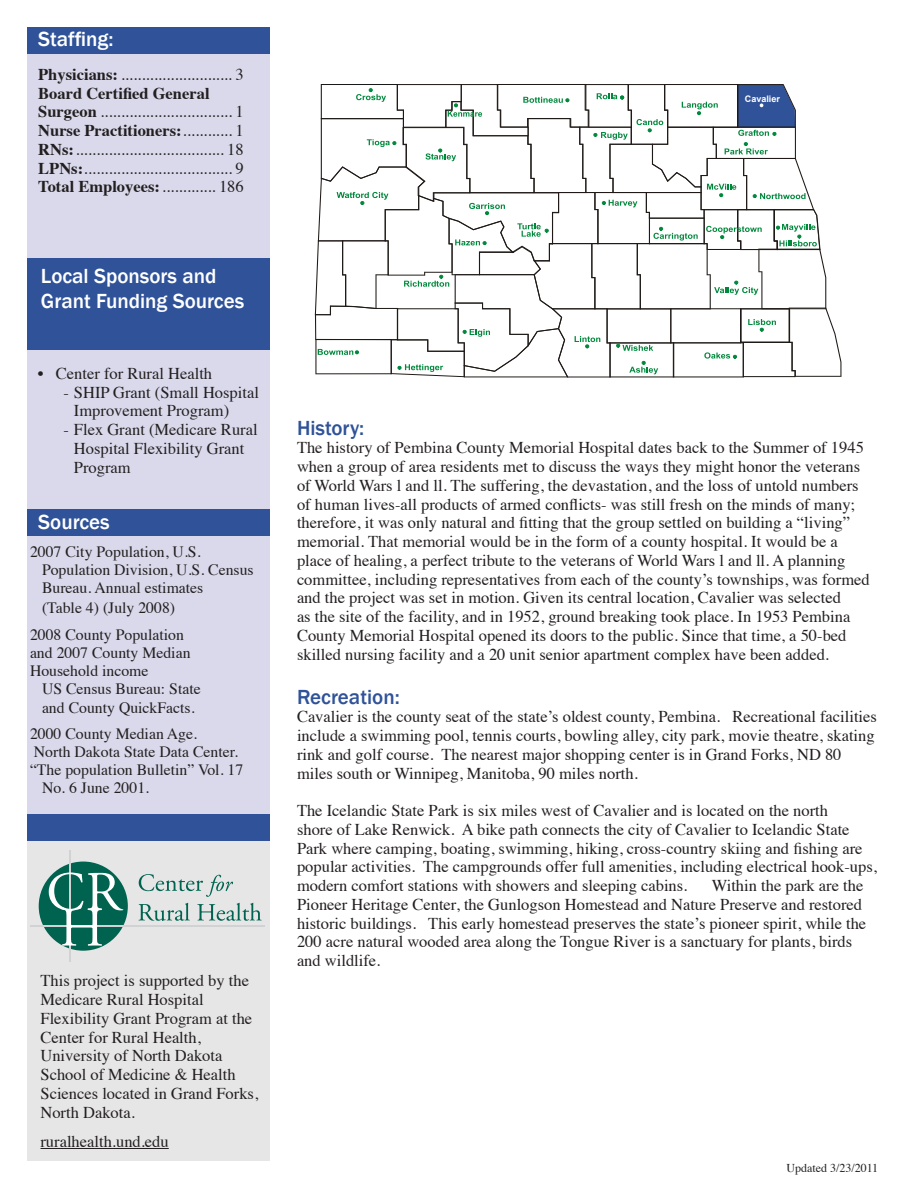
<style>
.page{position:relative;width:918px;height:1188px;background:#fff}
.page>*{position:absolute;margin:0;border:0;box-sizing:border-box;transform-origin:0 0}
.t1{font:500 21px/25.2px "Franklin Gothic";color:#fff}
.t2{font:500 21px "Franklin Gothic";color:#2f5298}
.t3{font:16.5px/18.8px "Times";color:#231f20}
.t4{font:700 16.5px "Times";color:#231f20}
.t5{font:15.75px/18px "Times";color:#231f20}
.t6{font:12px "Times";color:#231f20}
.t7{font:700 9px "Arial";color:#fff}
.s1{font-weight:700}
.s2{font-weight:400}
</style>
<div class="page">
<div style="left:27px;top:27px;width:243px;height:1134px;background:#d9d9eb"></div>
<div style="left:27px;top:27px;width:243px;height:27px;background:#2f5298"></div>
<div style="left:27px;top:258px;width:243px;height:91px;background:#2f5298"></div>
<div style="left:27px;top:828px;width:243px;height:333px;background:#e6e6e6"></div>
<div style="left:39px;top:862px;width:89px;height:89px;background:#006350;border-radius:50%"></div>
<hr style="left:70px;top:850px;width:1px;height:112px;background:#d1d2d4">
<hr style="left:30px;top:925px;width:234px;height:1px;background:#d1d2d4">
<svg style="left:139px;top:874px;width:94px;height:23px"></svg>
<svg style="left:139px;top:903px;width:51px;height:18px"></svg>
<svg style="left:197px;top:903px;width:65px;height:18px"></svg>
<svg style="left:49px;top:873px;width:74px;height:73px"></svg>
<div style="left:27px;top:814px;width:243px;height:28px;background:#2f5298"></div>
<hr style="left:40px;top:1148px;width:129px;height:1px;background:#231f20">
<svg style="left:315px;top:84px;width:526px;height:293px"></svg>
<div style="left:27px;top:509px;width:243px;height:27px;background:#2f5298"></div>
<p class="t1" style="left:38px;top:27px;width:77px">Staffing:</p>
<p class="t3" style="left:38px;top:64px;width:207px"><span class="s1">Physicians:</span> ........................... 3</p>
<p class="t4" style="left:38px;top:77px;width:173px">Board Certified General</p>
<p class="t3" style="left:38px;top:101px;width:207px"><span class="s1">Surgeon</span> ................................ 1</p>
<p class="t4" style="left:38px;top:115px;width:207px">Nurse Practitioners:<span class="s2">............ 1</span></p>
<p class="t3" style="left:38px;top:139px;width:207px"><span class="s1">RNs:</span>.................................... 18</p>
<p class="t3" style="left:38px;top:157px;width:207px"><span class="s1">LPNs:</span>.................................... 9</p>
<p class="t3" style="left:38px;top:176px;width:207px"><span class="s1">Total Employees:</span>............. 186</p>
<p class="t1" style="left:41px;top:264px;width:205px">Local Sponsors and<br>Grant Funding Sources</p>
<p class="t7" style="left:745px;top:93px;width:37px">Cavalier</p>
<p class="t3" style="left:38px;top:363px;width:176px">• Center for Rural Health</p>
<p class="t3" style="left:74px;top:381px;width:187px;text-indent:-11px">- SHIP Grant (Small Hospital<br>Improvement Program)</p>
<p class="t3" style="left:74px;top:419px;width:185px;text-indent:-11px">- Flex Grant (Medicare Rural<br>Hospital Flexibility Grant<br>Program</p>
<p class="t2" style="left:297px;top:415px;width:69px">History:</p>
<p class="t3" style="left:297px;top:437px;width:574px">The history of Pembina County Memorial Hospital dates back to the Summer of 1945 when a group of area residents met to discuss the ways they might honor the veterans of World Wars l and ll. The suffering, the devastation, and the loss of untold numbers of human lives-all products of armed conflicts- was still fresh on the minds of many; therefore, it was only natural and fitting that the group settled on building a “living” memorial. That memorial would be in the form of a county hospital. It would be a place of healing, a perfect tribute to the veterans of World Wars l and ll. A planning committee, including representatives from each of the county’s townships, was formed and the project was set in motion. Given its central location, Cavalier was selected<br>as the site of the facility, and in 1952, ground breaking took place. In 1953 Pembina County Memorial Hospital opened its doors to the public. Since that time, a 50-bed skilled nursing facility and a 20 unit senior apartment complex have been added.</p>
<p class="t2" style="left:297px;top:684px;width:104px">Recreation:</p>
<p class="t3" style="left:297px;top:706px;width:581px">Cavalier is the county seat of the state’s oldest county, Pembina. Recreational facilities include a swimming pool, tennis courts, bowling alley, city park, movie theatre, skating rink and golf course. The nearest major shopping center is in Grand Forks, ND 80 miles south or Winnipeg, Manitoba, 90 miles north.</p>
<p class="t3" style="left:297px;top:800px;width:582px">The Icelandic State Park is six miles west of Cavalier and is located on the north<br>shore of Lake Renwick. A bike path connects the city of Cavalier to Icelandic State Park where camping, boating, swimming, hiking, cross-country skiing and fishing are popular activities. The campgrounds offer full amenities, including electrical hook-ups, modern comfort stations with showers and sleeping cabins.</p>
<p class="t1" style="left:38px;top:509px;width:73px">Sources</p>
<p class="t5" style="left:30px;top:542px;width:172px">2007 City Population, U.S.</p>
<p class="t5" style="left:42px;top:560px;width:213px">Population Division, U.S. Census<br>Bureau. Annual estimates</p>
<p class="t5" style="left:42px;top:597px;width:135px">(Table 4) (July 2008)</p>
<p class="t5" style="left:30px;top:624px;width:156px">2008 County Population</p>
<p class="t5" style="left:30px;top:642px;width:162px">and 2007 County Median</p>
<p class="t5" style="left:42px;top:660px;width:160px;text-indent:-12px">Household income<br>US Census Bureau: State</p>
<p class="t5" style="left:42px;top:698px;width:154px">and County QuickFacts.</p>
<p class="t5" style="left:30px;top:723px;width:169px">2000 County Median Age.</p>
<p class="t5" style="left:34px;top:741px;width:206px">North Dakota State Data Center.</p>
<p class="t5" style="left:42px;top:759px;width:203px;text-indent:-12px">“The population Bulletin” Vol. 17<br>No. 6 June 2001.</p>
<p class="t3" style="left:297px;top:875px;width:571px;text-indent:415px">Within the park are the Pioneer Heritage Center, the Gunlogson Homestead and Nature Preserve and restored historic buildings. This early homestead preserves the state’s pioneer spirit, while the 200 acre natural wooded area along the Tongue River is a sanctuary for plants, birds and wildlife.</p>
<p class="t3" style="left:40px;top:970px;width:210px">This project is supported by the<br>Medicare Rural Hospital</p>
<p class="t3" style="left:40px;top:1008px;width:213px">Flexibility Grant Program at the<br>Center for Rural Health,</p>
<p class="t3" style="left:40px;top:1045px;width:219px">University of North Dakota<br>School of Medicine &amp; Health<br>Sciences located in Grand Forks,<br>North Dakota.</p>
<p class="t3" style="left:40px;top:1131px;width:130px">ruralhealth.und.edu</p>
<p class="t6" style="left:786px;top:1157px;width:93px">Updated 3/23/2011</p>
</div>
